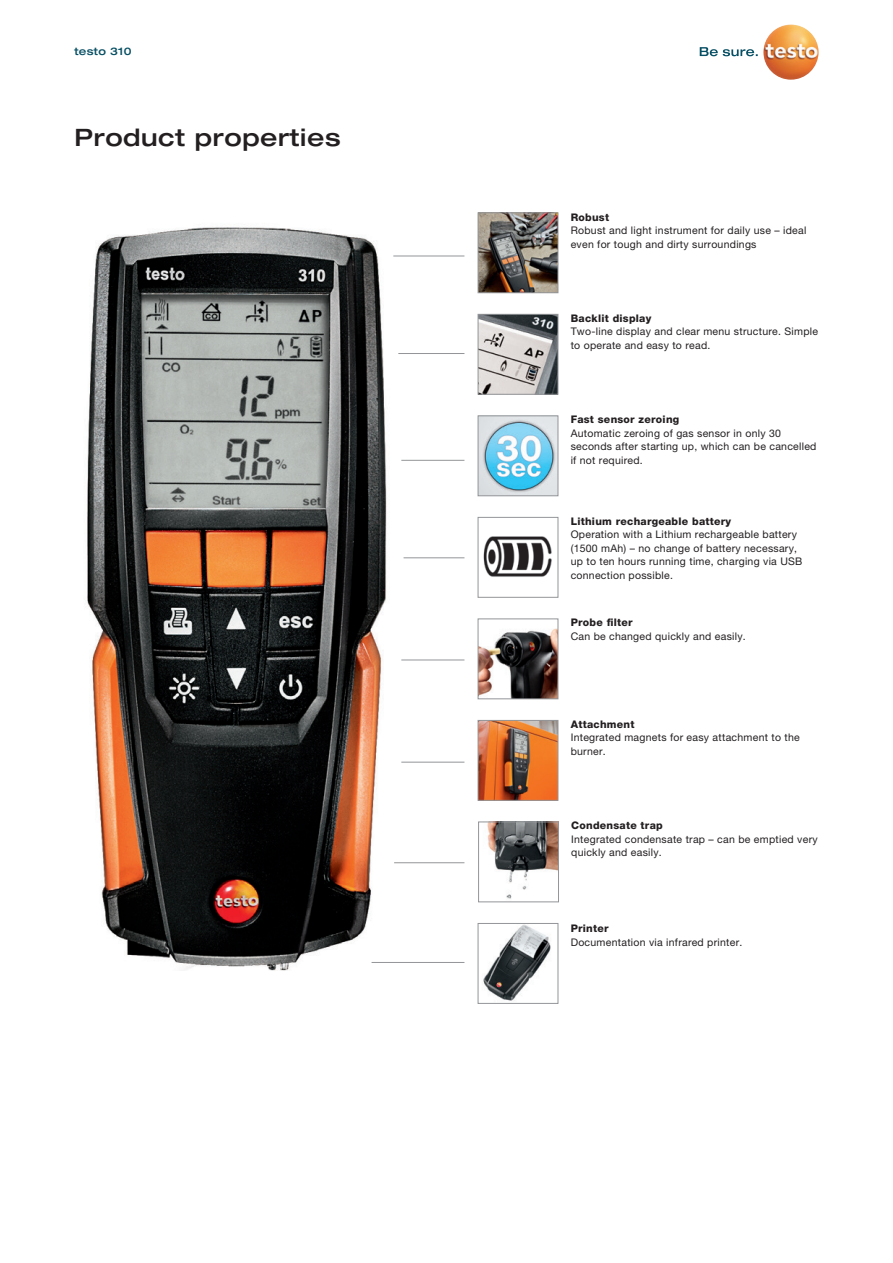
<style>
.page{position:relative;width:893px;height:1263px;background:#fff}
.page>*{position:absolute;margin:0;border:0;box-sizing:border-box;transform-origin:0 0}
.t1{font:500 expanded 24px "Helvetica Neue LTW1 G";letter-spacing:.025em;color:#231f20}
.t2{font:10.5px/13.5px "Helvetica Neue LTW1 G";letter-spacing:.025em;color:#231f20}
.t3{font:800 10.5px "Helvetica Neue LTW1 G";letter-spacing:.025em;color:#231f20}
.t4{font:500 expanded 10.5px "Helvetica Neue LTW1 G";letter-spacing:.025em;color:#074f64}
</style>
<div class="page">
<svg style="left:700px;top:47px;width:58px;height:9px"></svg>
<img style="left:763px;top:24px;width:56px;height:56px;border-radius:28px">
<img style="left:87px;top:227px;width:314px;height:743px">
<img style="left:480px;top:215px;width:76px;height:76px">
<div style="left:478px;top:213px;width:80px;height:80px;border:1px solid #939598"></div>
<img style="left:480px;top:316px;width:76px;height:76px">
<div style="left:478px;top:314px;width:80px;height:80px;border:1px solid #939598"></div>
<img style="left:483px;top:536px;width:69px;height:41px">
<div style="left:478px;top:517px;width:80px;height:80px;border:1px solid #939598"></div>
<img style="left:487px;top:824px;width:70px;height:75px">
<div style="left:478px;top:822px;width:81px;height:80px;border:1px solid #939598"></div>
<img style="left:483px;top:925px;width:68px;height:76px">
<div style="left:478px;top:923px;width:80px;height:80px;border:1px solid #939598"></div>
<hr style="left:393px;top:256px;width:71px;height:1px;background:#939598">
<hr style="left:398px;top:353px;width:66px;height:1px;background:#939598">
<hr style="left:401px;top:460px;width:63px;height:1px;background:#939598">
<hr style="left:404px;top:557px;width:60px;height:1px;background:#939598">
<hr style="left:401px;top:660px;width:63px;height:1px;background:#939598">
<hr style="left:401px;top:762px;width:63px;height:1px;background:#939598">
<hr style="left:394px;top:862px;width:70px;height:1px;background:#939598">
<hr style="left:372px;top:962px;width:92px;height:1px;background:#939598">
<img style="left:480px;top:418px;width:76px;height:76px">
<div style="left:478px;top:416px;width:80px;height:80px;border:1px solid #939598"></div>
<img style="left:480px;top:628px;width:76px;height:69px">
<div style="left:478px;top:619px;width:80px;height:80px;border:1px solid #939598"></div>
<img style="left:480px;top:722px;width:76px;height:76px">
<div style="left:478px;top:720px;width:80px;height:80px;border:1px solid #939598"></div>
<p class="t4" style="left:74px;top:44px;width:59px">testo 310</p>
<h1 class="t1" style="left:74px;top:122px;width:268px">Product properties</h1>
<p class="t3" style="left:571px;top:211px;width:40px">Robust</p>
<p class="t2" style="left:571px;top:224px;width:237px">Robust and light instrument for daily use – ideal even for tough and dirty surroundings</p>
<p class="t3" style="left:571px;top:312px;width:82px">Backlit display</p>
<p class="t2" style="left:571px;top:325px;width:249px">Two-line display and clear menu structure. Simple to operate and easy to read.</p>
<p class="t3" style="left:571px;top:413px;width:110px">Fast sensor zeroing</p>
<p class="t2" style="left:571px;top:426px;width:247px">Automatic zeroing of gas sensor in only 30 seconds after starting up, which can be cancelled if not required.</p>
<p class="t3" style="left:571px;top:515px;width:162px">Lithium rechargeable battery</p>
<p class="t2" style="left:571px;top:528px;width:233px">Operation with a Lithium rechargeable battery (1500 mAh) – no change of battery necessary, up to ten hours running time, charging via USB connection possible.</p>
<p class="t3" style="left:571px;top:616px;width:63px">Probe filter</p>
<p class="t2" style="left:571px;top:629px;width:177px">Can be changed quickly and easily.</p>
<p class="t3" style="left:571px;top:718px;width:65px">Attachment</p>
<p class="t2" style="left:571px;top:731px;width:231px">Integrated magnets for easy attachment to the burner.</p>
<p class="t3" style="left:571px;top:819px;width:93px">Condensate trap</p>
<p class="t2" style="left:571px;top:832px;width:248px">Integrated condensate trap – can be emptied very quickly and easily.</p>
<p class="t3" style="left:571px;top:922px;width:39px">Printer</p>
<p class="t2" style="left:571px;top:935px;width:173px">Documentation via infrared printer.</p>
</div>
